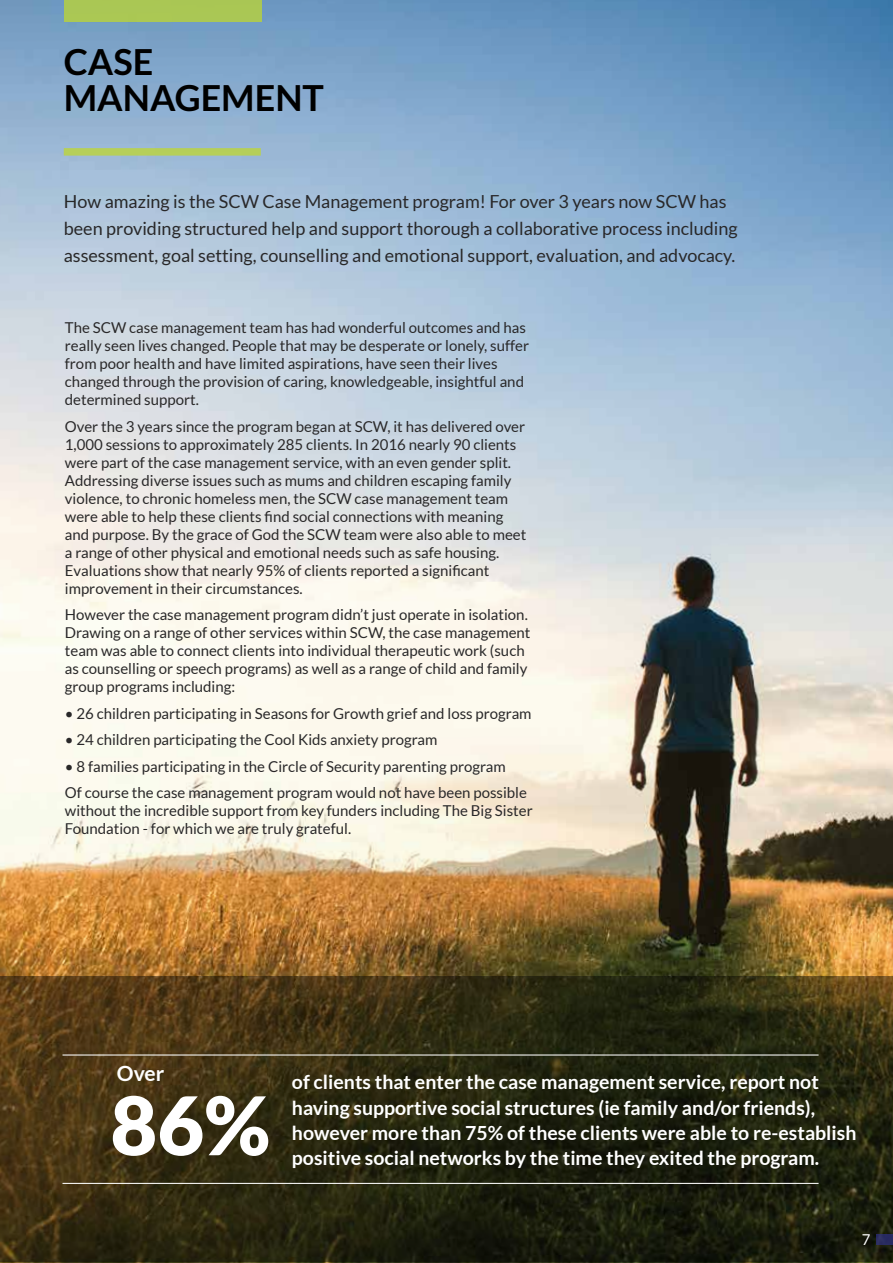
<style>
.page{position:relative;width:893px;height:1263px;background:#fff}
.page>*{position:absolute;margin:0;border:0;box-sizing:border-box;transform-origin:0 0}
.t1{font:900 80.85px "Lato";color:#fff}
.t2{font:700 36px/36px "Lato";color:#000}
.t3{font:700 21px "Lato";color:#fff}
.t4{font:700 19.5px/25.2px "Lato";color:#fff}
.t5{font:18px/27px "Lato";color:#292829}
.t6{font:15px/18px "Lato";color:#292829}
.t7{font:15px "Lato";color:#fff}
</style>
<div class="page">
<img style="left:0;top:0;width:893px;height:1263px">
<div style="left:64px;top:148px;width:197px;height:8px;background:#b6cf59"></div>
<div style="left:64px;top:0;width:197px;height:21px;background:#aac754"></div>
<svg style="left:0;top:977px;width:893px;height:285px;background:#2e2911"></svg>
<hr style="left:63px;top:1054px;width:756px;height:1px;background:#fff">
<hr style="left:63px;top:1183px;width:756px;height:1px;background:#fff">
<div style="left:876px;top:1234px;width:17px;height:11px;background:#292b60"></div>
<h2 class="t2" style="left:64px;top:43px;width:262px">CASE<br>MANAGEMENT</h2>
<p class="t5" style="left:64px;top:188px;width:675px">How amazing is the SCW Case Management program! For over 3 years now SCW has been providing structured help and support thorough a collaborative process including assessment, goal setting, counselling and emotional support, evaluation, and advocacy.</p>
<p class="t6" style="left:65px;top:319px;width:466px">The SCW case management team has had wonderful outcomes and has really seen lives changed. People that may be desperate or lonely, suffer from poor health and have limited aspirations, have seen their lives changed through the provision of caring, knowledgeable, insightful and determined support.</p>
<p class="t6" style="left:65px;top:417px;width:463px">Over the 3 years since the program began at SCW, it has delivered over 1,000 sessions to approximately 285 clients. In 2016 nearly 90 clients were part of the case management service, with an even gender split.<br>Addressing diverse issues such as mums and children escaping family violence, to chronic homeless men, the SCW case management team were able to help these clients find social connections with meaning and purpose. By the grace of God the SCW team were also able to meet a range of other physical and emotional needs such as safe housing.<br>Evaluations show that nearly 95% of clients reported a significant improvement in their circumstances.</p>
<p class="t6" style="left:65px;top:606px;width:467px">However the case management program didn’t just operate in isolation.<br>Drawing on a range of other services within SCW, the case management team was able to connect clients into individual therapeutic work (such as counselling or speech programs) as well as a range of child and family group programs including:</p>
<p class="t6" style="left:65px;top:704px;width:468px">• 26 children participating in Seasons for Growth grief and loss program</p>
<p class="t6" style="left:65px;top:731px;width:374px">• 24 children participating the Cool Kids anxiety program</p>
<p class="t6" style="left:65px;top:753px;width:464px;line-height:26.5px">• 8 families participating in the Circle of Security parenting program<br>Of course the case management program would not have been possible</p>
<p class="t6" style="left:65px;top:802px;width:469px">without the incredible support from key funders including The Big Sister<br>Foundation - for which we are truly grateful.</p>
<h3 class="t3" style="left:117px;top:1062px;width:49px">Over</h3>
<h1 class="t1" style="left:110px;top:1078px;width:161px">86%</h1>
<h3 class="t4" style="left:292px;top:1069px;width:566px">of clients that enter the case management service, report not having supportive social structures (ie family and/or friends), however more than 75% of these clients were able to re-establish</h3>
<h3 class="t4" style="left:292px;top:1145px;width:529px">positive social networks by the time they exited the program.</h3>
<p class="t7" style="left:862px;top:1231px;width:10px">7</p>
</div>
